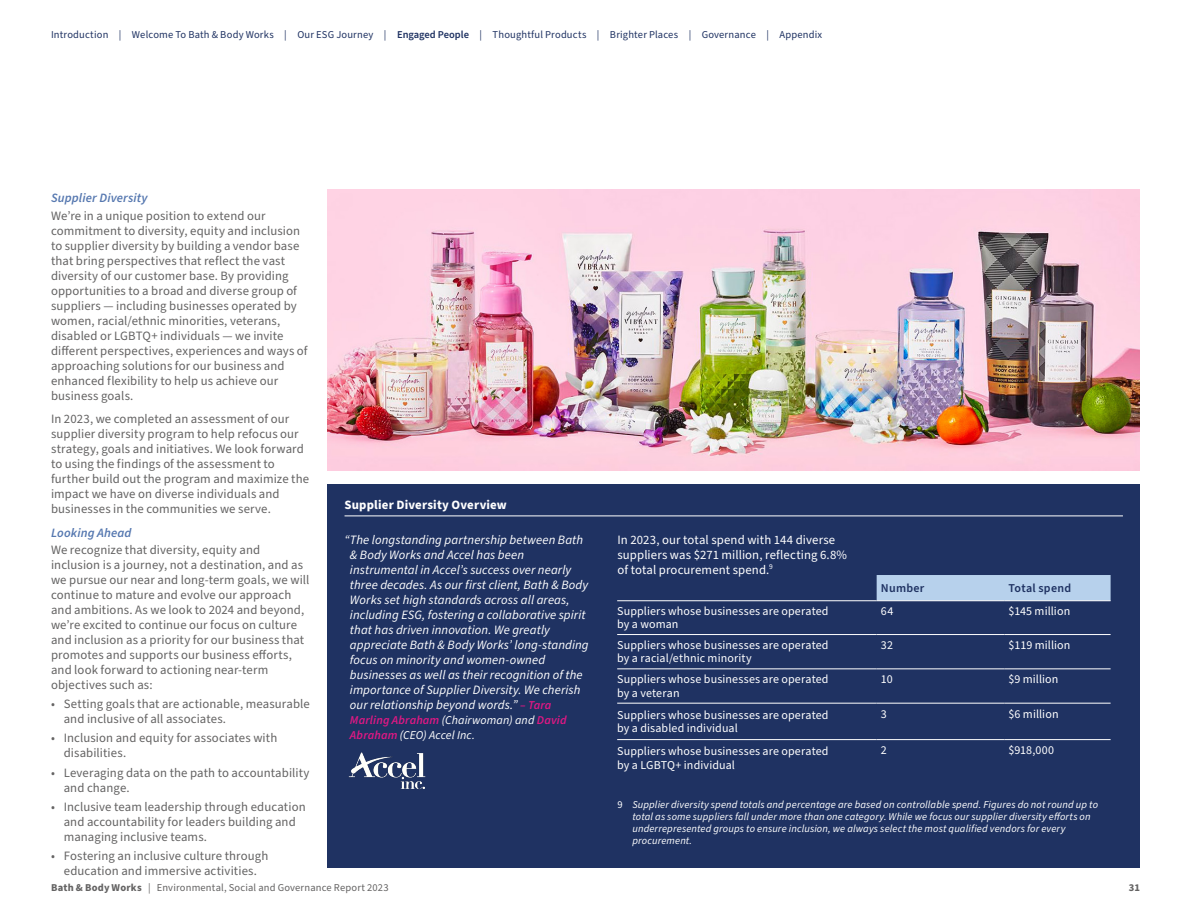
<style>
.page{position:relative;width:1191px;height:919px;background:#fff}
.page>*{position:absolute;margin:0;border:0;box-sizing:border-box;transform-origin:0 0}
.t1{font:12.75px/15px "Source Sans Pro";letter-spacing:.01em;color:#646363}
.t2{font:italic 12.75px/15px "Source Sans Pro";letter-spacing:.005em;color:#fff}
.t3{font:12.75px/15px "Source Sans Pro";letter-spacing:.01em;color:#fff}
.t4{font:italic 600 12.75px "Source Sans Pro";letter-spacing:.01em;color:#5678b0}
.t5{font:700 12.75px "Source Sans Pro";letter-spacing:.015em;color:#fff}
.t6{font:12px/13.5px "Source Sans Pro";letter-spacing:.01em;color:#fff}
.t7{font:italic 12px/15px "Source Sans Pro";letter-spacing:.005em;color:#fff}
.t8{font:600 12px "Source Sans Pro";letter-spacing:.025em;color:#1f3262}
.t9{font:italic 10.5px/12px "Source Sans Pro";letter-spacing:.015em;color:#fff}
.t10{font:10.5px "Source Sans Pro";letter-spacing:.015em;color:#1f3262}
.t11{font:10.5px "Source Sans Pro";letter-spacing:.015em;color:#646363}
.t12{font:700 10.5px "Source Sans Pro";color:#646363}
.s1{font-weight:600}
.s2{font-weight:600;font-size:12px;color:#de1883}
.s3{font-weight:600;color:#de1883}
.s4{font-style:normal}
.s5{font-weight:700}
</style>
<div class="page">
<div style="left:327px;top:484px;width:813px;height:383px;background:#1f3262"></div>
<hr style="left:344px;top:515px;width:779px;height:1px;background:#fff">
<img style="left:327px;top:189px;width:813px;height:281px">
<img style="left:348px;top:752px;width:78px;height:38px">
<div style="left:876px;top:575px;width:234px;height:25px;background:#b7d1ec"></div>
<hr style="left:617px;top:634px;width:259px;height:1px;background:#fff">
<hr style="left:876px;top:634px;width:128px;height:1px;background:#fff">
<hr style="left:1004px;top:634px;width:106px;height:1px;background:#fff">
<hr style="left:617px;top:668px;width:259px;height:1px;background:#fff">
<hr style="left:876px;top:668px;width:128px;height:1px;background:#fff">
<hr style="left:1004px;top:668px;width:106px;height:1px;background:#fff">
<hr style="left:617px;top:702px;width:259px;height:1px;background:#fff">
<hr style="left:876px;top:702px;width:128px;height:1px;background:#fff">
<hr style="left:1004px;top:702px;width:106px;height:1px;background:#fff">
<hr style="left:617px;top:739px;width:259px;height:1px;background:#fff">
<hr style="left:876px;top:739px;width:128px;height:1px;background:#fff">
<hr style="left:1004px;top:739px;width:106px;height:1px;background:#fff">
<hr style="left:617px;top:600px;width:259px;height:1px;background:#fff">
<hr style="left:876px;top:600px;width:128px;height:1px;background:#fff">
<hr style="left:1004px;top:600px;width:106px;height:1px;background:#fff">
<p class="t10" style="left:51px;top:27px;width:772px">Introduction | Welcome To Bath &amp; Body Works | Our ESG Journey | <span class="s1">Engaged People</span> | Thoughtful Products | Brighter Places | Governance | Appendix</p>
<p class="t4" style="left:51px;top:190px;width:98px">Supplier Diversity</p>
<p class="t1" style="left:51px;top:208px;width:258px">We’re in a unique position to extend our commitment to diversity, equity and inclusion to supplier diversity by building a vendor base that bring perspectives that reflect the vast diversity of our customer base. By providing opportunities to a broad and diverse group of suppliers — including businesses operated by women, racial/ethnic minorities, veterans, disabled or LGBTQ+ individuals — we invite different perspectives, experiences and ways of approaching solutions for our business and enhanced flexibility to help us achieve our business goals.</p>
<p class="t1" style="left:51px;top:411px;width:260px">In 2023, we completed an assessment of our supplier diversity program to help refocus our strategy, goals and initiatives. We look forward to using the findings of the assessment to further build out the program and maximize the impact we have on diverse individuals and businesses in the communities we serve.</p>
<p class="t4" style="left:51px;top:524px;width:82px">Looking Ahead</p>
<p class="t1" style="left:51px;top:542px;width:260px">We recognize that diversity, equity and inclusion is a journey, not a destination, and as we pursue our near and long-term goals, we will continue to mature and evolve our approach and ambitions. As we look to 2024 and beyond, we’re excited to continue our focus on culture and inclusion as a priority for our business that promotes and supports our business efforts, and look forward to actioning near-term objectives such as:</p>
<p class="t1" style="left:64px;top:696px;width:248px;text-indent:-13px">• Setting goals that are actionable, measurable and inclusive of all associates.</p>
<p class="t1" style="left:64px;top:731px;width:215px;text-indent:-13px">• Inclusion and equity for associates with disabilities.</p>
<p class="t1" style="left:64px;top:765px;width:247px;text-indent:-13px">• Leveraging data on the path to accountability and change.</p>
<p class="t1" style="left:64px;top:799px;width:243px;text-indent:-13px">• Inclusive team leadership through education and accountability for leaders building and managing inclusive teams.</p>
<p class="t1" style="left:51px;top:848px;width:219px;text-align:center">• Fostering an inclusive culture through education and immersive activities.</p>
<p class="t5" style="left:344px;top:496px;width:164px">Supplier Diversity Overview</p>
<p class="t2" style="left:350px;top:532px;width:240px;text-indent:-5px">“The longstanding partnership between Bath &amp; Body Works and Accel has been instrumental in Accel’s success over nearly three decades. As our first client, Bath &amp; Body Works set high standards across all areas, including ESG, fostering a collaborative spirit that has driven innovation. We greatly appreciate Bath &amp; Body Works’ long-standing focus on minority and women-owned businesses as well as their recognition of the importance of Supplier Diversity. We cherish our relationship beyond words.” <span class="s2">– Tara</span></p>
<p class="t7" style="left:350px;top:712px;width:218px"><span class="s3">Marling Abraham</span> (Chairwoman) and <span class="s3">David<br>Abraham</span> (CEO) Accel Inc.</p>
<p class="t3" style="left:617px;top:532px;width:231px">In 2023, our total spend with 144 diverse suppliers was $271 million, reflecting 6.8% of total procurement spend.<sup>9</sup></p>
<p class="t8" style="left:881px;top:579px;width:45px">Number</p>
<p class="t8" style="left:1008px;top:579px;width:64px">Total spend</p>
<p class="t6" style="left:617px;top:604px;width:213px">Suppliers whose businesses are operated by a woman</p>
<p class="t6" style="left:881px;top:604px;width:14px">64</p>
<p class="t6" style="left:1008px;top:604px;width:63px">$145 million</p>
<p class="t6" style="left:617px;top:638px;width:213px">Suppliers whose businesses are operated by a racial/ethnic minority</p>
<p class="t6" style="left:881px;top:638px;width:14px">32</p>
<p class="t6" style="left:1008px;top:638px;width:63px">$119 million</p>
<p class="t6" style="left:617px;top:673px;width:213px">Suppliers whose businesses are operated by a veteran</p>
<p class="t6" style="left:881px;top:673px;width:13px">10</p>
<p class="t6" style="left:1008px;top:673px;width:51px">$9 million</p>
<p class="t6" style="left:617px;top:708px;width:213px">Suppliers whose businesses are operated by a disabled individual</p>
<p class="t6" style="left:881px;top:707px;width:7px">3</p>
<p class="t6" style="left:1008px;top:707px;width:52px">$6 million</p>
<p class="t6" style="left:617px;top:744px;width:213px">Suppliers whose businesses are operated by a LGBTQ+ individual</p>
<p class="t6" style="left:881px;top:743px;width:7px">2</p>
<p class="t6" style="left:1008px;top:743px;width:47px">$918,000</p>
<p class="t9" style="left:632px;top:798px;width:467px;text-indent:-15px"><span class="s4">9</span> Supplier diversity spend totals and percentage are based on controllable spend. Figures do not round up to total as some suppliers fall under more than one category. While we focus our supplier diversity efforts on underrepresented groups to ensure inclusion, we always select the most qualified vendors for every procurement.</p>
<p class="t11" style="left:51px;top:880px;width:339px"><span class="s5">Bath &amp; Body Works</span> | Environmental, Social and Governance Report 2023</p>
<p class="t12" style="left:1128px;top:880px;width:13px">31</p>
</div>
